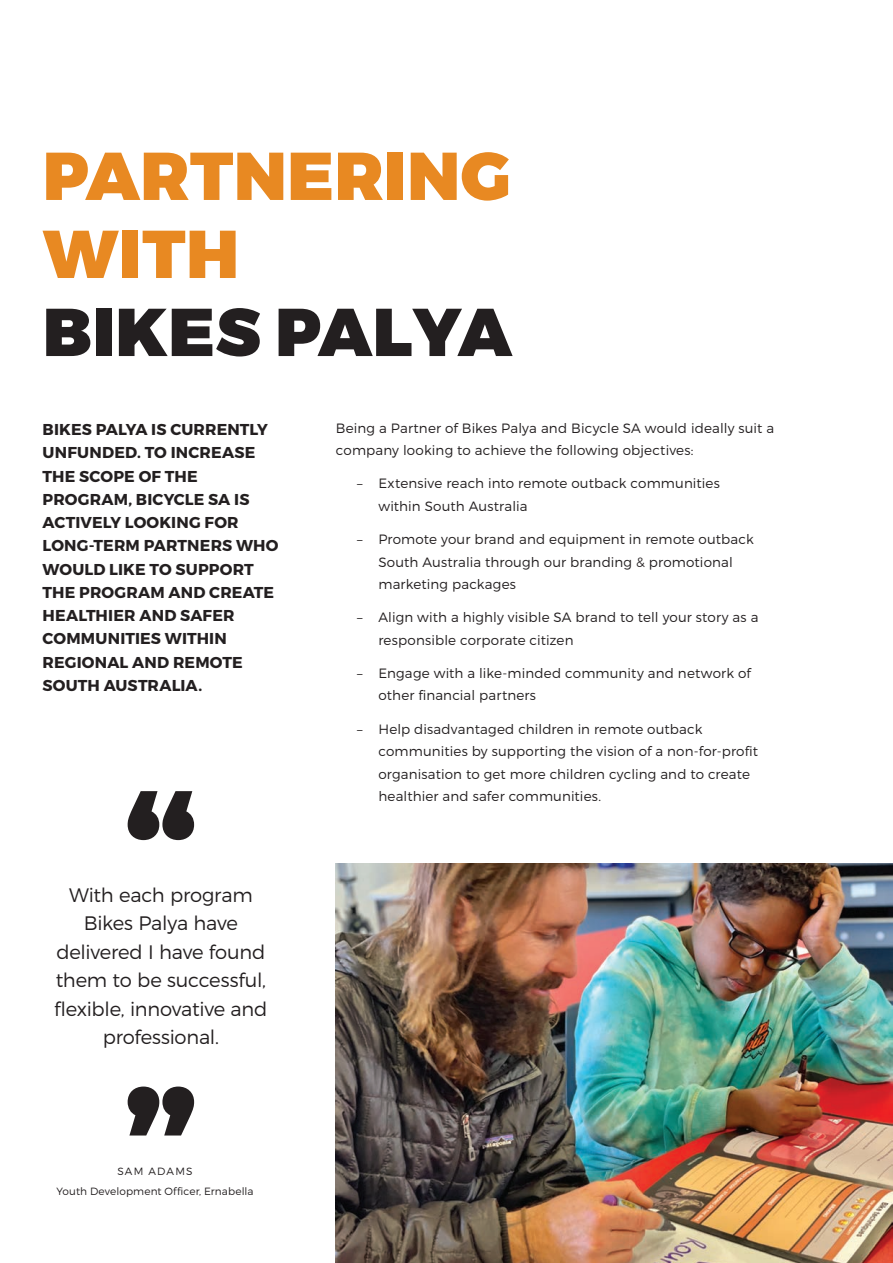
<style>
.page{position:relative;width:893px;height:1263px;background:#fff}
.page>*{position:absolute;margin:0;border:0;box-sizing:border-box;transform-origin:0 0}
.t1{font:900 67.5px/78px "Montserrat";letter-spacing:.01em;color:#e88922}
.t2{font:900 67.5px "Montserrat";letter-spacing:.01em;color:#231f20}
.t3{font:300 19.5px/28.5px "Montserrat";letter-spacing:-.015em;color:#231f20;text-align:center}
.t4{font:700 15.75px/23.2px "Montserrat";letter-spacing:.01em;color:#231f20}
.t5{font:300 13.5px/22.5px "Montserrat";letter-spacing:.01em;color:#231f20}
.t6{font:300 10.5px/19.5px "Montserrat";letter-spacing:.01em;color:#231f20;text-align:center}
</style>
<div class="page">
<svg style="left:128px;top:791px;width:66px;height:49px"></svg>
<svg style="left:128px;top:1086px;width:66px;height:49px"></svg>
<img style="left:336px;top:863px;width:557px;height:400px">
<h1 class="t1" style="left:43px;top:139px;width:469px">PARTNERING<br>WITH</h1>
<h1 class="t2" style="left:43px;top:290px;width:471px">BIKES PALYA</h1>
<p class="t4" style="left:43px;top:418px;width:237px">BIKES PALYA IS CURRENTLY<br>UNFUNDED. TO INCREASE<br>THE SCOPE OF THE<br>PROGRAM, BICYCLE SA IS<br>ACTIVELY LOOKING FOR<br>LONG-TERM PARTNERS WHO<br>WOULD LIKE TO SUPPORT<br>THE PROGRAM AND CREATE<br>HEALTHIER AND SAFER<br>COMMUNITIES WITHIN<br>REGIONAL AND REMOTE<br>SOUTH AUSTRALIA.</p>
<h2 class="t3" style="left:54px;top:880px;width:215px">With each program<br>Bikes Palya have delivered I have found them to be successful, flexible, innovative and professional.</h2>
<p class="t6" style="left:56px;top:1162px;width:199px">SAM ADAMS<br>Youth Development Officer, Ernabella</p>
<p class="t5" style="left:336px;top:417px;width:440px">Being a Partner of Bikes Palya and Bicycle SA would ideally suit a company looking to achieve the following objectives:</p>
<p class="t5" style="left:378px;top:472px;width:343px;text-indent:-21px">– Extensive reach into remote outback communities within South Australia</p>
<p class="t5" style="left:378px;top:528px;width:377px;text-indent:-21px">– Promote your brand and equipment in remote outback<br>South Australia through our branding &amp; promotional marketing packages</p>
<p class="t5" style="left:378px;top:606px;width:382px;text-indent:-21px">– Align with a highly visible SA brand to tell your story as a responsible corporate citizen</p>
<p class="t5" style="left:378px;top:662px;width:374px;text-indent:-21px">– Engage with a like-minded community and network of other financial partners</p>
<p class="t5" style="left:378px;top:717px;width:381px;text-indent:-21px">– Help disadvantaged children in remote outback communities by supporting the vision of a non-for-profit organisation to get more children cycling and to create healthier and safer communities.</p>
</div>
